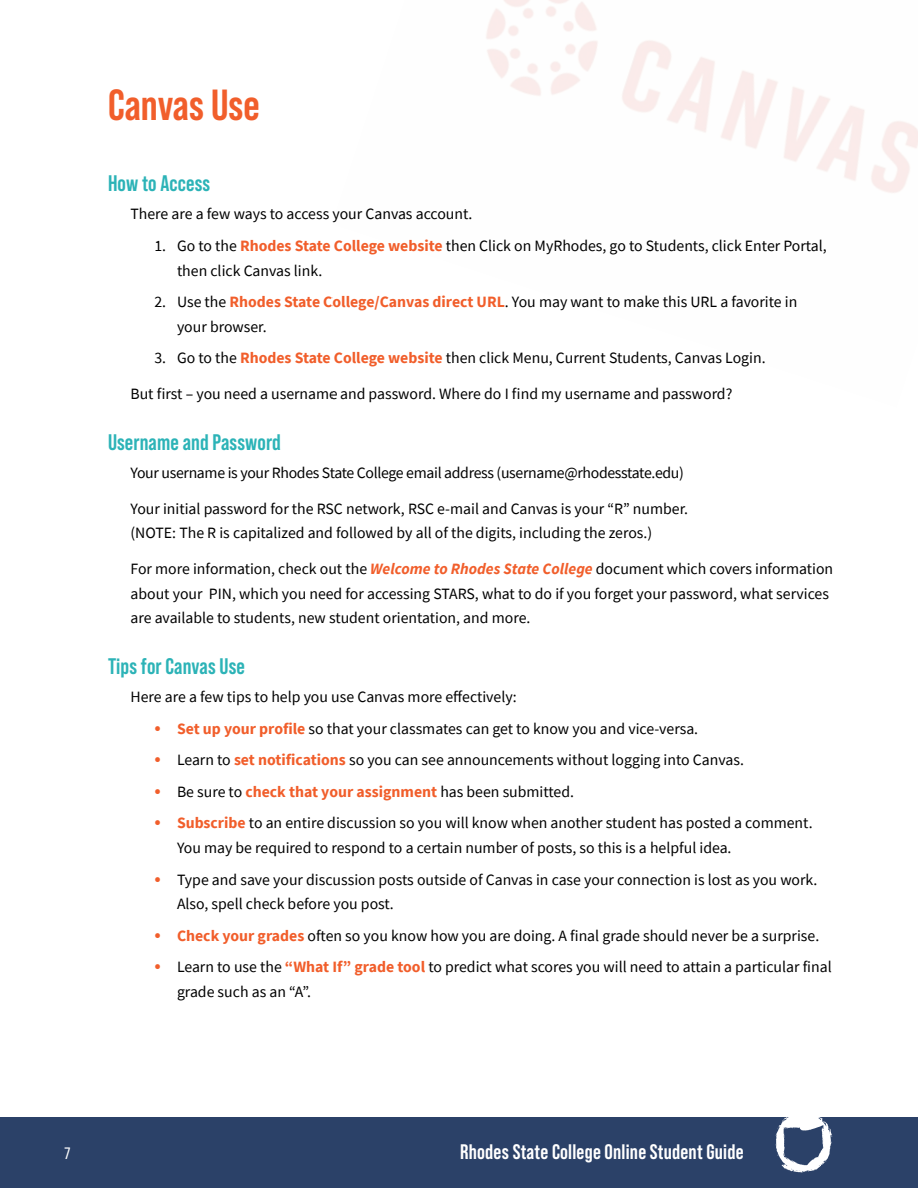
<style>
.page{position:relative;width:918px;height:1188px;background:#fff}
.page>*{position:absolute;margin:0;border:0;box-sizing:border-box;transform-origin:0 0}
.heading_orange{font:700 43.5px "Bebas Neue Pro";color:#f15e2b}
.subhead_green{font:700 22.5px "Bebas Neue Pro";letter-spacing:.005em;color:#2cb3b7}
.t1{font:700 21px "Bebas Neue Pro";letter-spacing:.01em;color:#fff}
.t2{font:16.5px "Bebas Neue Pro";color:#fff}
.indent_more{font:15.75px/24.8px "Source Sans Pro";color:#000}
.body_text{font:15.75px/24.8px "Source Sans Pro";color:#000}
.body_text-2{font:15.75px "Source Sans Pro";letter-spacing:-.02em;color:#000}
.s1{font-weight:700;color:#f15e2b}
.s2{font-weight:700;font-style:italic;color:#f15e2b}
.s3{font-size:21px;color:#f15e2b}
</style>
<div class="page">
<div style="left:0;top:1117px;width:918px;height:71px;background:#2b4168"></div>
<svg style="left:775px;top:1117px;width:58px;height:56px"></svg>
<p class="heading_orange" style="left:108px;top:80px;width:153px">Canvas Use</p>
<p class="subhead_green" style="left:108px;top:171px;width:104px">How to Access</p>
<p class="body_text" style="left:130px;top:202px;width:343px">There are a few ways to access your Canvas account.</p>
<p class="indent_more" style="left:177px;top:233px;width:651px;text-indent:-22px">1. Go to the <span class="s1">Rhodes State College website</span> then Click on MyRhodes, go to Students, click Enter Portal, then click Canvas link.</p>
<p class="indent_more" style="left:177px;top:289px;width:622px;text-indent:-22px">2. Use the <span class="s1">Rhodes State College/Canvas direct URL</span>. You may want to make this URL a favorite in your browser.</p>
<p class="indent_more" style="left:154px;top:346px;width:613px">3. Go to the <span class="s1">Rhodes State College website</span> then click Menu, Current Students, Canvas Login.</p>
<p class="body_text" style="left:130px;top:381px;width:603px">But first – you need a username and password. Where do I find my username and password?</p>
<p class="subhead_green" style="left:108px;top:429px;width:174px">Username and Password</p>
<p class="body_text-2" style="left:130px;top:463px;width:555px">Your username is your Rhodes State College email address (username@rhodesstate.edu)</p>
<p class="body_text" style="left:130px;top:496px;width:559px">Your initial password for the RSC network, RSC e-mail and Canvas is your “R” number. (NOTE: The R is capitalized and followed by all of the digits, including the zeros.)</p>
<p class="body_text" style="left:130px;top:556px;width:704px">For more information, check out the <span class="s2">Welcome to Rhodes State College</span> document which covers information about your PIN, which you need for accessing STARS, what to do if you forget your password, what services are available to students, new student orientation, and more.</p>
<p class="subhead_green" style="left:108px;top:654px;width:138px">Tips for Canvas Use</p>
<p class="body_text" style="left:130px;top:685px;width:388px">Here are a few tips to help you use Canvas more effectively:</p>
<p class="indent_more" style="left:154px;top:716px;width:545px"><span class="s3">•</span> <span class="s1">Set up your profile</span> so that your classmates can get to know you and vice-versa.</p>
<p class="indent_more" style="left:154px;top:748px;width:591px"><span class="s3">•</span> Learn to <span class="s1">set notifications</span> so you can see announcements without logging into Canvas.</p>
<p class="indent_more" style="left:154px;top:779px;width:421px"><span class="s3">•</span> Be sure to <span class="s1">check that your assignment</span> has been submitted.</p>
<p class="indent_more" style="left:177px;top:811px;width:637px;text-indent:-22px"><span class="s3">•</span> <span class="s1">Subscribe</span> to an entire discussion so you will know when another student has posted a comment.<br>You may be required to respond to a certain number of posts, so this is a helpful idea.</p>
<p class="indent_more" style="left:177px;top:867px;width:642px;text-indent:-22px"><span class="s3">•</span> Type and save your discussion posts outside of Canvas in case your connection is lost as you work.<br>Also, spell check before you post.</p>
<p class="indent_more" style="left:154px;top:923px;width:666px"><span class="s3">•</span> <span class="s1">Check your grades</span> often so you know how you are doing. A final grade should never be a surprise.</p>
<p class="indent_more" style="left:177px;top:955px;width:656px;text-indent:-22px"><span class="s3">•</span> Learn to use the <span class="s1">“What If” grade tool</span> to predict what scores you will need to attain a particular final grade such as an “A”.</p>
<p class="t2" style="left:65px;top:1144px;width:7px">7</p>
<h3 class="t1" style="left:460px;top:1140px;width:285px">Rhodes State College Online Student Guide</h3>
</div>
